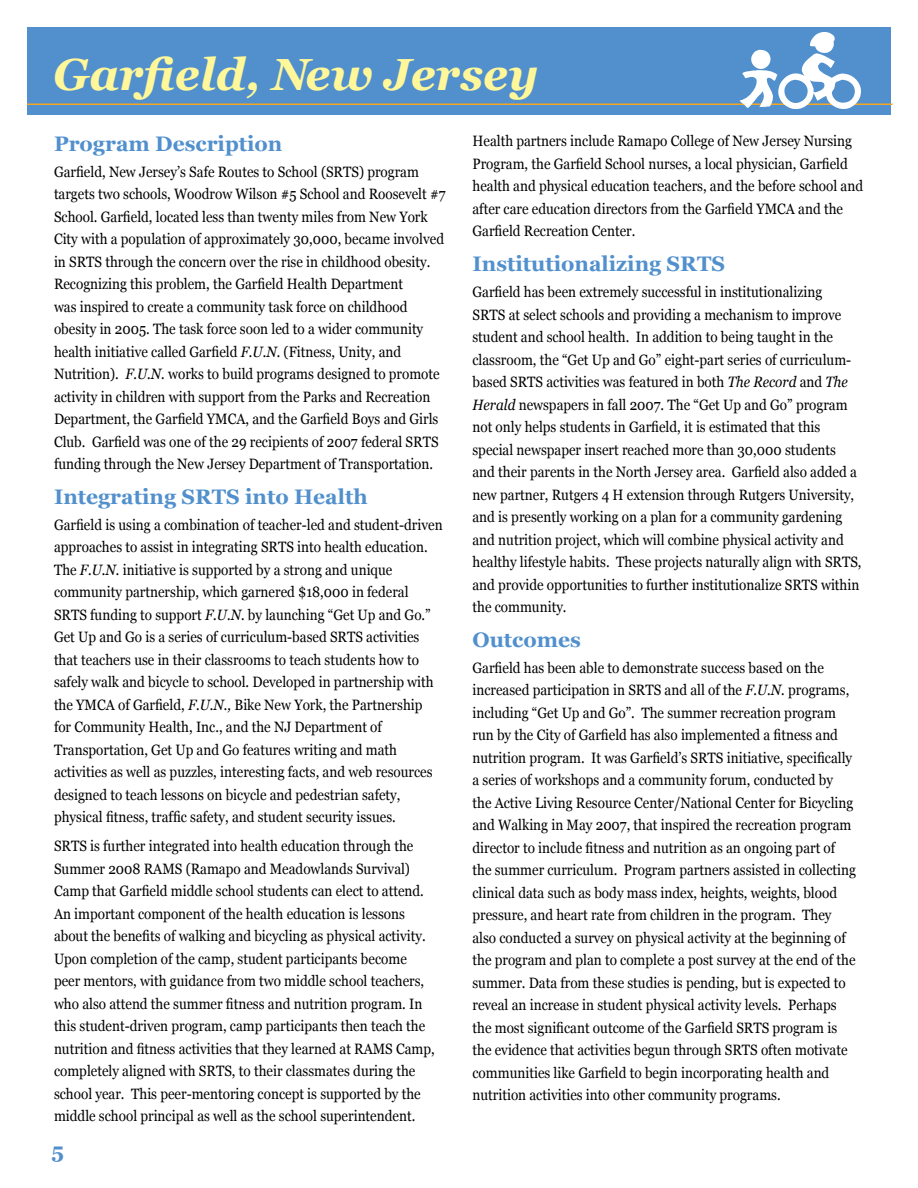
<style>
.page{position:relative;width:918px;height:1188px;background:#fff}
.page>*{position:absolute;margin:0;border:0;box-sizing:border-box;transform-origin:0 0}
.t1{font:italic 700 45px "Georgia";color:#fff799}
.t2{font:700 21px "Georgia";color:#5190cd}
.t3{font:15px/22.5px "Georgia";color:#000;scale:.9 1}
.s1{font-style:italic}
</style>
<div class="page">
<div style="left:27px;top:27px;width:864px;height:88px;background:#5190cd"></div>
<hr style="left:27px;top:104px;width:865px;height:1px;background:#f5a722">
<svg style="left:740px;top:32px;width:124px;height:78px"></svg>
<h1 class="t1" style="left:53px;top:48px;width:487px">Garfield, New Jersey</h1>
<h2 class="t2" style="left:54px;top:132px;width:230px">Program Description</h2>
<p class="t3" style="left:54px;top:160px;width:436px">Garfield, New Jersey’s Safe Routes to School (SRTS) program targets two schools, Woodrow Wilson #5 School and Roosevelt #7<br>School. Garfield, located less than twenty miles from New York City with a population of approximately 30,000, became involved in SRTS through the concern over the rise in childhood obesity.<br>Recognizing this problem, the Garfield Health Department<br>was inspired to create a community task force on childhood obesity in 2005. The task force soon led to a wider community health initiative called Garfield <span class="s1">F.U.N.</span> (Fitness, Unity, and Nutrition). <span class="s1">F.U.N.</span> works to build programs designed to promote activity in children with support from the Parks and Recreation Department, the Garfield YMCA, and the Garfield Boys and Girls Club. Garfield was one of the 29 recipients of 2007 federal SRTS funding through the New Jersey Department of Transportation.</p>
<h2 class="t2" style="left:54px;top:485px;width:315px">Integrating SRTS into Health</h2>
<p class="t3" style="left:54px;top:513px;width:433px">Garfield is using a combination of teacher-led and student-driven approaches to assist in integrating SRTS into health education.<br>The <span class="s1">F.U.N.</span> initiative is supported by a strong and unique community partnership, which garnered $18,000 in federal SRTS funding to support <span class="s1">F.U.N.</span> by launching “Get Up and Go.” Get Up and Go is a series of curriculum-based SRTS activities that teachers use in their classrooms to teach students how to safely walk and bicycle to school. Developed in partnership with the YMCA of Garfield, <span class="s1">F.U.N.,</span> Bike New York, the Partnership for Community Health, Inc., and the NJ Department of Transportation, Get Up and Go features writing and math activities as well as puzzles, interesting facts, and web resources designed to teach lessons on bicycle and pedestrian safety, physical fitness, traffic safety, and student security issues.</p>
<p class="t3" style="left:54px;top:835px;width:425px">SRTS is further integrated into health education through the Summer 2008 RAMS (Ramapo and Meadowlands Survival)<br>Camp that Garfield middle school students can elect to attend.<br>An important component of the health education is lessons about the benefits of walking and bicycling as physical activity.<br>Upon completion of the camp, student participants become peer mentors, with guidance from two middle school teachers, who also attend the summer fitness and nutrition program. In this student-driven program, camp participants then teach the nutrition and fitness activities that they learned at RAMS Camp, completely aligned with SRTS, to their classmates during the school year. This peer-mentoring concept is supported by the middle school principal as well as the school superintendent.</p>
<p class="t3" style="left:472px;top:130px;width:436px">Health partners include Ramapo College of New Jersey Nursing Program, the Garfield School nurses, a local physician, Garfield health and physical education teachers, and the before school and after care education directors from the Garfield YMCA and the Garfield Recreation Center.</p>
<h2 class="t2" style="left:472px;top:252px;width:254px">Institutionalizing SRTS</h2>
<p class="t3" style="left:472px;top:281px;width:434px">Garfield has been extremely successful in institutionalizing<br>SRTS at select schools and providing a mechanism to improve student and school health. In addition to being taught in the classroom, the “Get Up and Go” eight-part series of curriculum&shy;based SRTS activities was featured in both <span class="s1">The Record</span> and <span class="s1">The Herald</span> newspapers in fall 2007. The “Get Up and Go” program not only helps students in Garfield, it is estimated that this special newspaper insert reached more than 30,000 students and their parents in the North Jersey area. Garfield also added a new partner, Rutgers 4 H extension through Rutgers University, and is presently working on a plan for a community gardening and nutrition project, which will combine physical activity and healthy lifestyle habits. These projects naturally align with SRTS, and provide opportunities to further institutionalize SRTS within the community.</p>
<h2 class="t2" style="left:472px;top:628px;width:110px">Outcomes</h2>
<p class="t3" style="left:472px;top:656px;width:428px">Garfield has been able to demonstrate success based on the increased participation in SRTS and all of the <span class="s1">F.U.N.</span> programs, including “Get Up and Go”. The summer recreation program run by the City of Garfield has also implemented a fitness and nutrition program. It was Garfield’s SRTS initiative, specifically a series of workshops and a community forum, conducted by<br>the Active Living Resource Center/National Center for Bicycling and Walking in May 2007, that inspired the recreation program director to include fitness and nutrition as an ongoing part of the summer curriculum. Program partners assisted in collecting clinical data such as body mass index, heights, weights, blood pressure, and heart rate from children in the program. They also conducted a survey on physical activity at the beginning of the program and plan to complete a post survey at the end of the summer. Data from these studies is pending, but is expected to reveal an increase in student physical activity levels. Perhaps the most significant outcome of the Garfield SRTS program is the evidence that activities begun through SRTS often motivate communities like Garfield to begin incorporating health and nutrition activities into other community programs.</p>
<h2 class="t2" style="left:52px;top:1139px;width:14px">5</h2>
</div>
